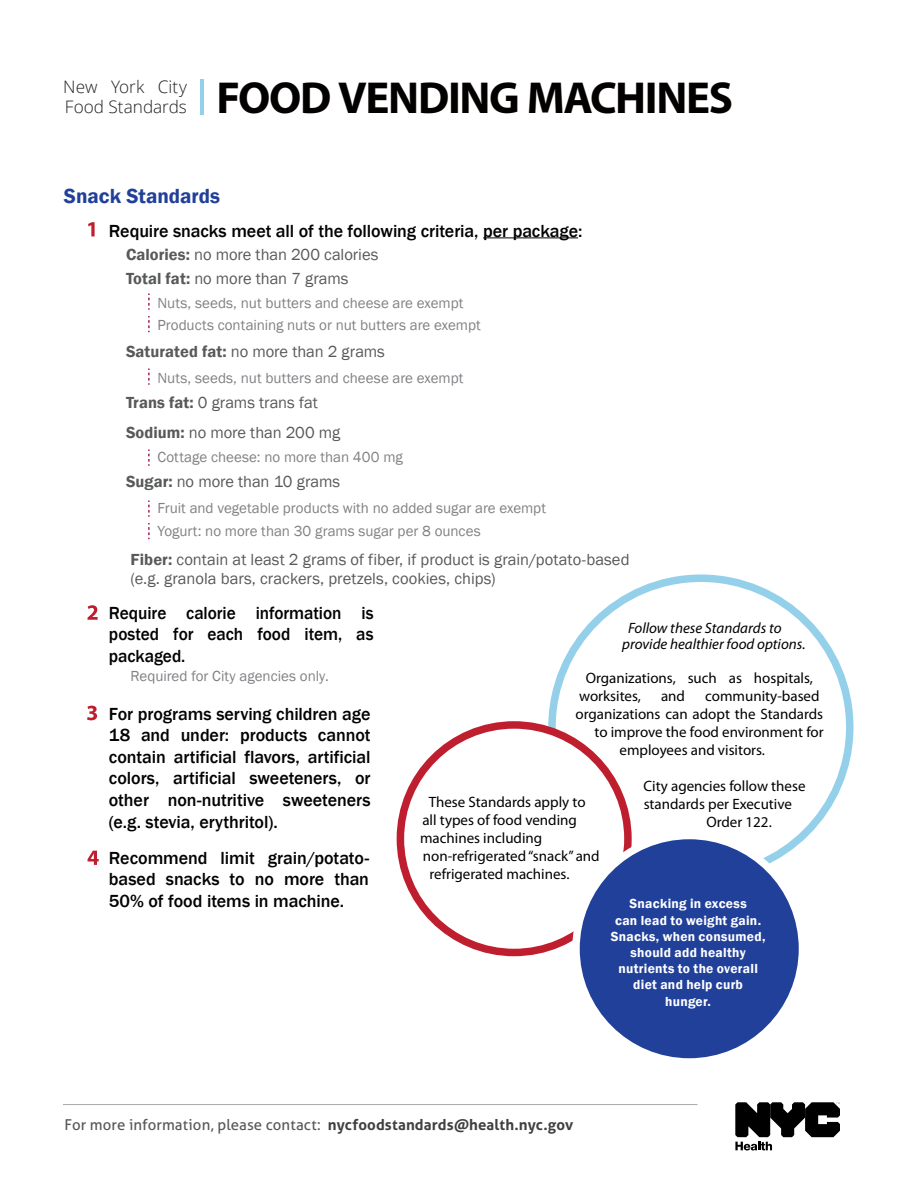
<style>
.page{position:relative;width:918px;height:1188px;background:#fff}
.page>*{position:absolute;margin:0;border:0;box-sizing:border-box;transform-origin:0 0}
.t1{font:700 45px "Myriad Pro";letter-spacing:-.03em;color:#030000}
.t2{font:600 21px "Franklin Gothic";color:#21409a}
.t3{font:500 18px/21.6px "Franklin Gothic";letter-spacing:-.005em;color:#030000;text-align:justify}
.t4{font:500 18px/21.6px "Franklin Gothic";letter-spacing:-.005em;color:#030000;text-align:justify;scale:.96 1}
.t5{font:300 17.25px/20.7px "Open Sans";color:#231f20}
.t6{font:16.5px/30px "Franklin Gothic";color:#58595b}
.t7{font:15px/18px "Myriad Pro";color:#000}
.t8{font:15px/22.5px "Franklin Gothic";color:#808184}
.t9{font:15px "Aller";letter-spacing:.005em;color:#58595b}
.t10{font:italic 15px/16.5px "Myriad Pro";color:#000}
.t11{font:600 13.5px/16.2px "Franklin Gothic";letter-spacing:.02em;color:#fff;text-align:center}
.s1{font-weight:600}
.s2{font-weight:700;color:#404041}
</style>
<div class="page">
<hr style="left:63px;top:1104px;width:635px;height:1px;background:#a6a8ab">
<svg style="left:735px;top:1102px;width:105px;height:49px"></svg>
<hr style="left:483px;top:237px;width:95px;height:1px;background:#030000">
<svg style="left:148px;top:294px;width:2px;height:16px"></svg>
<svg style="left:148px;top:316px;width:2px;height:16px"></svg>
<svg style="left:148px;top:369px;width:2px;height:16px"></svg>
<svg style="left:148px;top:450px;width:2px;height:16px"></svg>
<svg style="left:148px;top:501px;width:2px;height:16px"></svg>
<svg style="left:148px;top:523px;width:2px;height:16px"></svg>
<div style="left:397px;top:721px;width:235px;height:235px;border:8px solid #be1e2d;border-radius:50%"></div>
<div style="left:576px;top:836px;width:226px;height:226px;background:#21409a;border-radius:50%"></div>
<div style="left:572px;top:832px;width:234px;height:234px;border:8px solid #fff;border-radius:50%"></div>
<svg style="left:88px;top:222px;width:7px;height:14px"></svg>
<svg style="left:88px;top:605px;width:10px;height:15px"></svg>
<svg style="left:87px;top:706px;width:10px;height:14px"></svg>
<svg style="left:88px;top:851px;width:11px;height:14px"></svg>
<hr style="left:200px;top:79px;width:4px;height:36px;background:#95d0ea">
<p class="t5" style="left:63px;top:76px;width:125px">New York City<br>Food Standards</p>
<h1 class="t1" style="left:216px;top:69px;width:518px">FOOD VENDING MACHINES</h1>
<h2 class="t2" style="left:64px;top:183px;width:158px">Snack Standards</h2>
<p class="t3" style="left:109px;top:220px;width:475px">Require snacks meet all of the following criteria, per package:</p>
<p class="t6" style="left:126px;top:239px;width:254px"><span class="s1">Calories:</span> no more than 200 calories</p>
<p class="t6" style="left:126px;top:263px;width:224px"><span class="s1">Total fat:</span> no more than 7 grams</p>
<p class="t8" style="left:158px;top:292px;width:307px">Nuts, seeds, nut butters and cheese are exempt</p>
<p class="t6" style="left:126px;top:337px;width:260px"><span class="s1">Saturated fat:</span> no more than 2 grams</p>
<p class="t6" style="left:126px;top:388px;width:216px"><span class="s1">Trans fat:</span> 0 grams trans fat<br><span class="s1">Sodium:</span> no more than 200 mg</p>
<p class="t6" style="left:126px;top:467px;width:216px"><span class="s1">Sugar:</span> no more than 10 grams</p>
<p class="t8" style="left:158px;top:314px;width:325px">Products containing nuts or nut butters are exempt</p>
<p class="t8" style="left:158px;top:367px;width:307px">Nuts, seeds, nut butters and cheese are exempt</p>
<p class="t8" style="left:158px;top:446px;width:247px">Cottage cheese: no more than 400 mg</p>
<p class="t8" style="left:158px;top:497px;width:390px">Fruit and vegetable products with no added sugar are exempt<br>Yogurt: no more than 30 grams sugar per 8 ounces</p>
<p class="t6" style="left:130px;top:549px;width:501px;line-height:19.8px"><span class="s1">Fiber:</span> contain at least 2 grams of fiber, if product is grain/potato-based (e.g. granola bars, crackers, pretzels, cookies, chips)</p>
<p class="t4" style="left:109px;top:602px;width:277px">Require calorie information is posted for each food item, as packaged.</p>
<p class="t8" style="left:130px;top:665px;width:200px">Required for City agencies only.</p>
<p class="t3" style="left:109px;top:703px;width:263px">For programs serving children age 18 and under: products cannot contain artificial flavors, artificial colors, artificial sweeteners, or other non-nutritive sweeteners (e.g. stevia, erythritol).</p>
<p class="t3" style="left:109px;top:847px;width:262px">Recommend limit grain/potato&shy;based snacks to no more than 50% of food items in machine.</p>
<p class="t10" style="left:622px;top:619px;width:185px;text-indent:6px">Follow these Standards to provide healthier food options.</p>
<p class="t7" style="left:579px;top:669px;width:235px;text-indent:7px">Organizations, such as hospitals, worksites,</p>
<p class="t7" style="left:575px;top:687px;width:250px;text-align:right">community-based<br>organizations can adopt the Standards to improve the food environment for</p>
<p class="t7" style="left:661px;top:687px;width:26px">and</p>
<p class="t7" style="left:429px;top:793px;width:158px">These Standards apply to</p>
<p class="t7" style="left:422px;top:811px;width:156px">all types of food vending</p>
<p class="t7" style="left:420px;top:829px;width:124px">machines including</p>
<p class="t7" style="left:423px;top:847px;width:178px">non-refrigerated “snack” and</p>
<p class="t7" style="left:429px;top:865px;width:142px">refrigerated machines.</p>
<p class="t7" style="left:620px;top:741px;width:147px">employees and visitors.</p>
<p class="t7" style="left:644px;top:777px;width:163px">City agencies follow these</p>
<p class="t7" style="left:644px;top:795px;width:150px">standards per Executive</p>
<p class="t7" style="left:706px;top:813px;width:67px">Order 122.</p>
<p class="t11" style="left:611px;top:896px;width:156px">Snacking in excess<br>can lead to weight gain.<br>Snacks, when consumed, should add healthy nutrients to the overall diet and help curb hunger.</p>
<p class="t9" style="left:64px;top:1116px;width:510px">For more information, please contact: <span class="s2">nycfoodstandards@health.nyc.gov</span></p>
</div>
